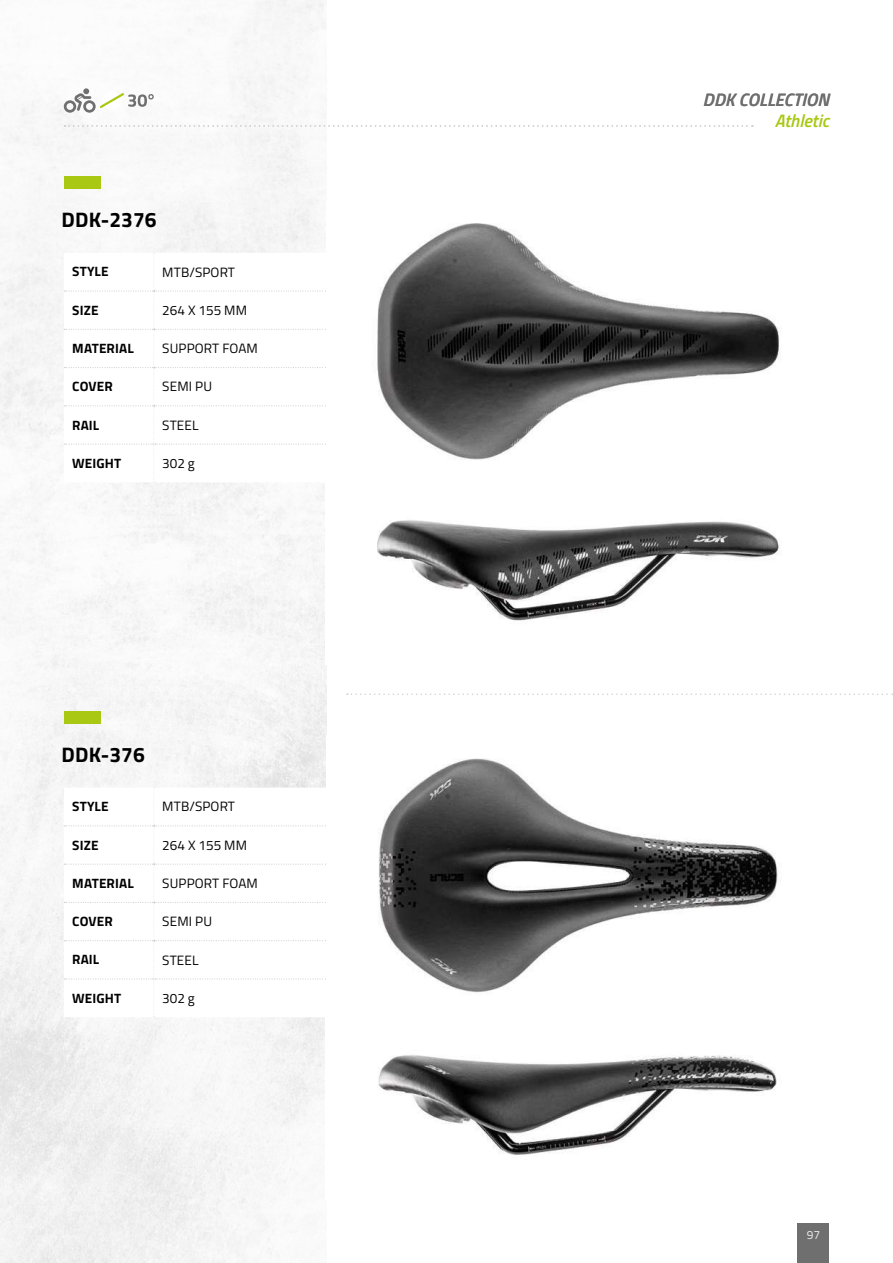
<style>
.page{position:relative;width:893px;height:1263px;background:#fff}
.page>*{position:absolute;margin:0;border:0;box-sizing:border-box;transform-origin:0 0}
.t1{font:700 21px "Titillium Web";color:#000}
.t2{font:italic 600 18px "Titillium Web";letter-spacing:.01em;color:#706f6f}
.t3{font:italic 600 18px "Titillium Web";color:#a8c813}
.t4{font:13.5px "Titillium Web";letter-spacing:.01em;color:#000}
.t5{font:700 13.5px "Titillium Web";letter-spacing:.01em;color:#000}
.t6{font:12px "Titillium Web";color:#ededed}
</style>
<div class="page">
<img style="left:0;top:0;width:326px;height:1263px">
<div style="left:64px;top:176px;width:36px;height:13px;background:#a8c813"></div>
<svg style="left:64px;top:253px;width:262px;height:229px"></svg>
<img style="left:377px;top:223px;width:404px;height:237px">
<img style="left:377px;top:520px;width:404px;height:101px">
<svg style="left:64px;top:788px;width:262px;height:229px"></svg>
<img style="left:378px;top:1054px;width:399px;height:101px">
<div style="left:64px;top:711px;width:36px;height:12px;background:#a8c813"></div>
<img style="left:378px;top:758px;width:400px;height:235px">
<div style="left:798px;top:1223px;width:31px;height:40px;background:#706f6f"></div>
<svg style="left:347px;top:693px;width:546px;height:2px"></svg>
<svg style="left:65px;top:125px;width:688px;height:2px"></svg>
<svg style="left:64px;top:88px;width:90px;height:25px"></svg>
<h1 class="t1" style="left:62px;top:203px;width:96px">DDK-2376</h1>
<p class="t5" style="left:72px;top:261px;width:38px">STYLE</p>
<p class="t4" style="left:162px;top:262px;width:74px">MTB/SPORT</p>
<p class="t5" style="left:72px;top:300px;width:28px">SIZE</p>
<p class="t4" style="left:162px;top:300px;width:86px">264 X 155 MM</p>
<p class="t5" style="left:72px;top:338px;width:63px">MATERIAL</p>
<p class="t4" style="left:162px;top:338px;width:97px">SUPPORT FOAM</p>
<p class="t5" style="left:72px;top:376px;width:42px">COVER</p>
<p class="t4" style="left:162px;top:377px;width:51px">SEMI PU</p>
<p class="t5" style="left:72px;top:415px;width:29px">RAIL</p>
<p class="t4" style="left:162px;top:415px;width:38px">STEEL</p>
<p class="t5" style="left:72px;top:453px;width:51px">WEIGHT</p>
<p class="t4" style="left:162px;top:453px;width:34px">302 g</p>
<h1 class="t1" style="left:62px;top:738px;width:85px">DDK-376</h1>
<p class="t5" style="left:72px;top:796px;width:38px">STYLE</p>
<p class="t4" style="left:162px;top:797px;width:74px">MTB/SPORT</p>
<p class="t5" style="left:72px;top:834px;width:28px">SIZE</p>
<p class="t4" style="left:162px;top:835px;width:86px">264 X 155 MM</p>
<p class="t5" style="left:72px;top:873px;width:63px">MATERIAL</p>
<p class="t4" style="left:162px;top:873px;width:97px">SUPPORT FOAM</p>
<p class="t5" style="left:72px;top:911px;width:42px">COVER</p>
<p class="t4" style="left:162px;top:912px;width:51px">SEMI PU</p>
<p class="t5" style="left:72px;top:949px;width:29px">RAIL</p>
<p class="t4" style="left:162px;top:950px;width:38px">STEEL</p>
<p class="t5" style="left:72px;top:988px;width:51px">WEIGHT</p>
<p class="t4" style="left:162px;top:988px;width:34px">302 g</p>
<h2 class="t2" style="left:703px;top:86px;width:128px">DDK COLLECTION</h2>
<h2 class="t3" style="left:775px;top:107px;width:56px">Athletic</h2>
<p class="t6" style="left:807px;top:1226px;width:15px">97</p>
</div>
